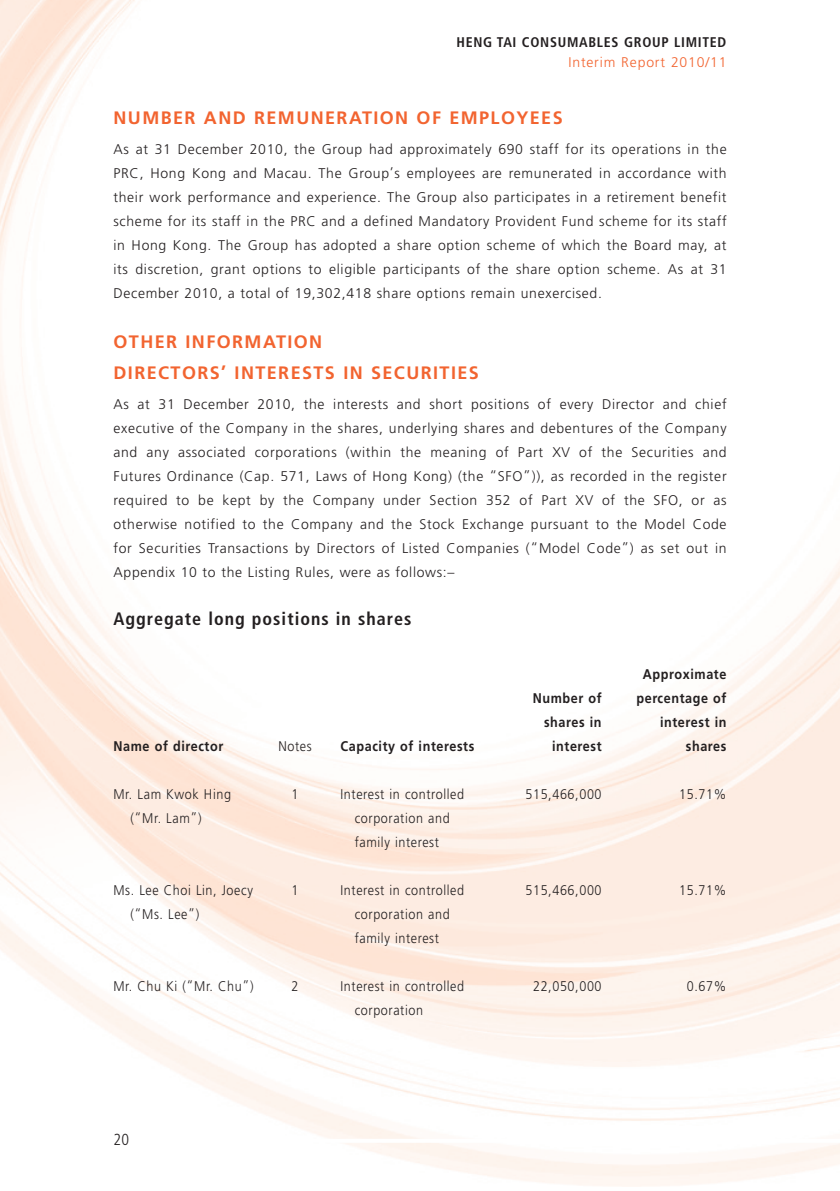
<style>
.page{position:relative;width:840px;height:1191px;background:#fff}
.page>*{position:absolute;margin:0;border:0;box-sizing:border-box;transform-origin:0 0}
.Heading_1{font:700 18px "Frutiger LT Std";letter-spacing:.08em;color:#f26430}
.Heading_3{font:700 condensed 18px "Frutiger LT Std";letter-spacing:.055em;color:#231f20}
.t1{font:300 condensed 16px "Frutiger LT Std";color:#231f20}
.Body_Text{font:300 14px/24px "Frutiger LT Std";letter-spacing:.05em;color:#231f20;text-align:justify}
.Body_Text-2{font:300 14px/24px "Frutiger LT Std";letter-spacing:.05em;color:#231f20;scale:.9 1}
.Body_Text-3{font:700 14px "Frutiger LT Std";letter-spacing:.05em;color:#231f20;scale:.9 1}
.t2{font:700 condensed 14px "Frutiger LT Std";letter-spacing:.05em;color:#231f20}
.t3{font:300 14px "Frutiger LT Std";letter-spacing:.06em;color:#f26430}
</style>
<div class="page">
<img style="left:0;top:0;width:839px;height:1186px">
<hr style="left:0;top:1138px;width:839px;height:4px;background:#fff">
<p class="t2" style="left:456px;top:33px;width:271px">HENG TAI CONSUMABLES GROUP LIMITED</p>
<p class="t3" style="left:568px;top:54px;width:159px">Interim Report 2010/11</p>
<p class="Heading_1" style="left:113px;top:107px;width:450px">NUMBER AND REMUNERATION OF EMPLOYEES</p>
<p class="Body_Text" style="left:113px;top:137px;width:614px">As at 31 December 2010, the Group had approximately 690 staff for its operations in the PRC, Hong Kong and Macau. The Group’s employees are remunerated in accordance with their work performance and experience. The Group also participates in a retirement benefit scheme for its staff in the PRC and a defined Mandatory Provident Fund scheme for its staff in Hong Kong. The Group has adopted a share option scheme of which the Board may, at its discretion, grant options to eligible participants of the share option scheme. As at 31<br>December 2010, a total of 19,302,418 share options remain unexercised.</p>
<p class="Heading_1" style="left:113px;top:331px;width:210px">OTHER INFORMATION</p>
<p class="Heading_1" style="left:113px;top:362px;width:366px">DIRECTORS’ INTERESTS IN SECURITIES</p>
<p class="Body_Text" style="left:113px;top:392px;width:614px">As at 31 December 2010, the interests and short positions of every Director and chief executive of the Company in the shares, underlying shares and debentures of the Company and any associated corporations (within the meaning of Part XV of the Securities and Futures Ordinance (Cap. 571, Laws of Hong Kong) (the “SFO”)), as recorded in the register required to be kept by the Company under Section 352 of Part XV of the SFO, or as otherwise notified to the Company and the Stock Exchange pursuant to the Model Code for Securities Transactions by Directors of Listed Companies (“Model Code”) as set out in Appendix 10 to the Listing Rules, were as follows:–</p>
<p class="Heading_3" style="left:113px;top:608px;width:299px">Aggregate long positions in shares</p>
<p class="Body_Text-3" style="left:113px;top:737px;width:123px">Name of director</p>
<p class="Body_Text-2" style="left:278px;top:734px;width:38px">Notes</p>
<p class="Body_Text-3" style="left:340px;top:737px;width:150px">Capacity of interests</p>
<p class="Body_Text-3" style="left:532px;top:689px;width:78px">Number of</p>
<p class="Body_Text-3" style="left:543px;top:713px;width:65px">shares in</p>
<p class="Body_Text-3" style="left:551px;top:737px;width:57px">interest</p>
<p class="Body_Text-3" style="left:642px;top:665px;width:94px">Approximate</p>
<p class="Body_Text-3" style="left:636px;top:689px;width:102px">percentage of</p>
<p class="Body_Text-3" style="left:659px;top:713px;width:75px">interest in</p>
<p class="Body_Text-3" style="left:685px;top:737px;width:47px">shares</p>
<p class="Body_Text-2" style="left:130px;top:782px;width:113px;text-indent:-17px">Mr. Lam Kwok Hing (“Mr. Lam”)</p>
<p class="Body_Text-2" style="left:291px;top:782px;width:9px">1</p>
<p class="Body_Text-2" style="left:354px;top:782px;width:123px;text-indent:-14px">Interest in controlled corporation and family interest</p>
<p class="Body_Text-2" style="left:525px;top:782px;width:86px">515,466,000</p>
<p class="Body_Text-2" style="left:679px;top:782px;width:54px">15.71%</p>
<p class="Body_Text-2" style="left:130px;top:878px;width:137px;text-indent:-17px">Ms. Lee Choi Lin, Joecy (“Ms. Lee”)</p>
<p class="Body_Text-2" style="left:291px;top:878px;width:9px">1</p>
<p class="Body_Text-2" style="left:354px;top:878px;width:123px;text-indent:-14px">Interest in controlled corporation and family interest</p>
<p class="Body_Text-2" style="left:525px;top:878px;width:86px">515,466,000</p>
<p class="Body_Text-2" style="left:679px;top:878px;width:54px">15.71%</p>
<p class="Body_Text-2" style="left:113px;top:974px;width:157px">Mr. Chu Ki (“Mr. Chu”)</p>
<p class="Body_Text-2" style="left:291px;top:974px;width:9px">2</p>
<p class="Body_Text-2" style="left:354px;top:974px;width:123px;text-indent:-14px">Interest in controlled corporation</p>
<p class="Body_Text-2" style="left:532px;top:974px;width:78px">22,050,000</p>
<p class="Body_Text-2" style="left:686px;top:974px;width:45px">0.67%</p>
<p class="t1" style="left:113px;top:1130px;width:17px">20</p>
</div>
